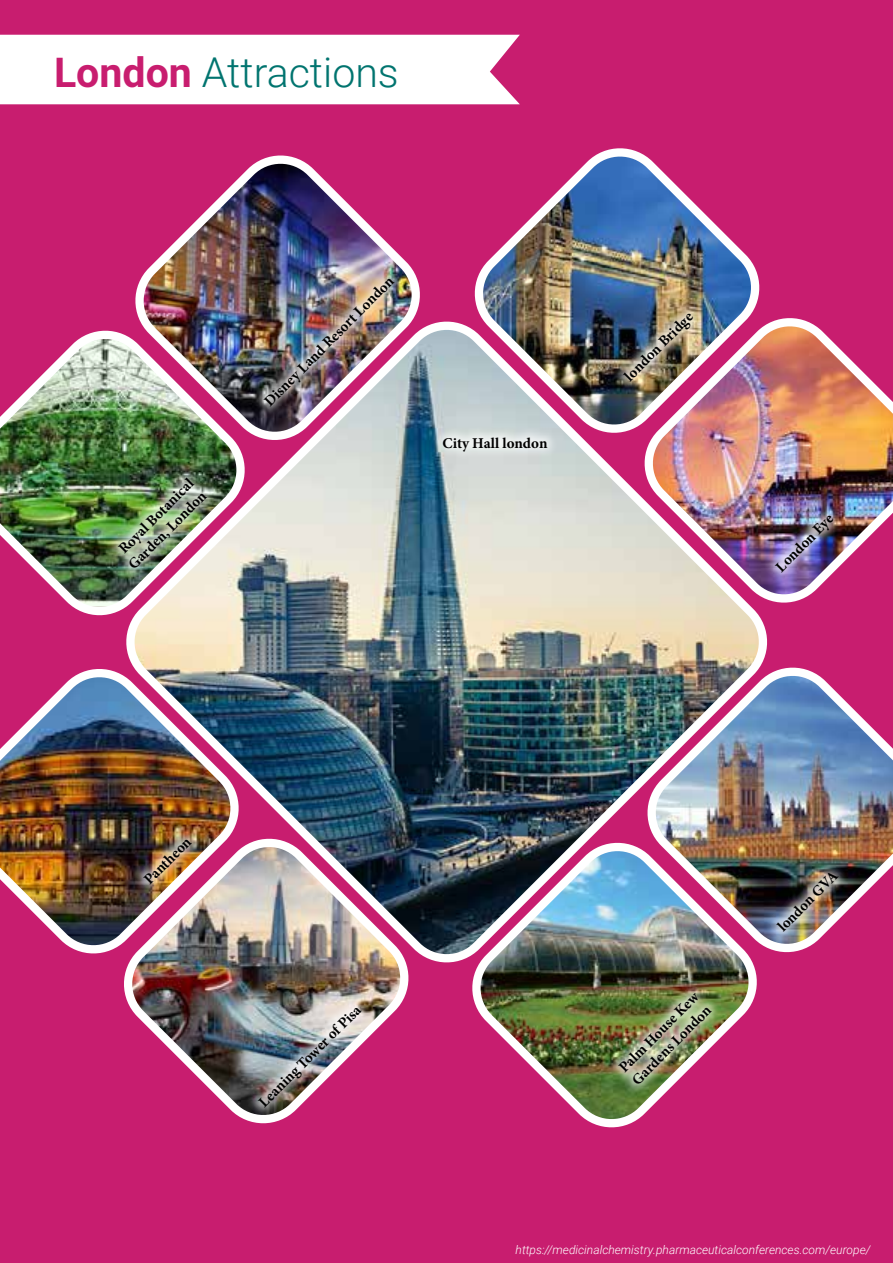
<style>
.page{position:relative;width:893px;height:1263px;background:#c81d6f}
.page>*{position:absolute;margin:0;border:0;box-sizing:border-box;transform-origin:0 0}
.t1{font:300 41.1px "Roboto";color:#01746f}
.t2{font:700 15px/18px "Minion Pro";color:#000}
.t3{font:italic 300 12px "Roboto";color:#fff}
.s1{font-weight:700;color:#c81d6f}
</style>
<div class="page">
<div style="left:0;top:35px;width:520px;height:69px;background:#fff"></div>
<img style="left:126px;top:321px;width:642px;height:642px">
<img style="left:0;top:321px;width:256px;height:306px">
<img style="left:472px;top:831px;width:285px;height:297px">
<img style="left:475px;top:148px;width:285px;height:296px">
<img style="left:0;top:657px;width:250px;height:297px">
<img style="left:135px;top:155px;width:297px;height:297px">
<img style="left:647px;top:656px;width:246px;height:308px">
<img style="left:645px;top:306px;width:248px;height:308px">
<img style="left:124px;top:827px;width:296px;height:291px">
<img style="left:248px;top:259px;width:164px;height:164px">
<div style="left:432px;top:427px;width:126px;height:34px;background:#fff;opacity:.75"></div>
<img style="left:99px;top:461px;width:125px;height:125px">
<img style="left:602px;top:975px;width:126px;height:125px">
<img style="left:761px;top:854px;width:92px;height:93px">
<img style="left:127px;top:820px;width:80px;height:80px">
<img style="left:242px;top:988px;width:137px;height:136px">
<img style="left:608px;top:295px;width:103px;height:103px">
<img style="left:759px;top:497px;width:92px;height:92px">
<h1 class="t1" style="left:54px;top:44px;width:346px"><span class="s1">London</span> Attractions</h1>
<p class="t2" style="left:112px;top:548px;width:105px;rotate:-45deg">Royal Botanical<br>Garden, London</p>
<p class="t2" style="left:260px;top:397px;width:178px;rotate:-45deg">Disney Land Resort London</p>
<p class="t2" style="left:442px;top:434px;width:107px">City Hall london</p>
<p class="t2" style="left:620px;top:372px;width:92px;rotate:-45deg">london Bridge</p>
<p class="t2" style="left:772px;top:563px;width:76px;rotate:-45deg">London Eye</p>
<p class="t2" style="left:140px;top:875px;width:62px;rotate:-45deg">Pantheon</p>
<p class="t2" style="left:255px;top:1098px;width:140px;rotate:-45deg">Leaning Tower of Pisa</p>
<p class="t2" style="left:615px;top:1063px;width:108px;rotate:-45deg">Palm House Kew<br>Gardens London</p>
<p class="t2" style="left:773px;top:922px;width:80px;rotate:-45deg">london GVA</p>
<p class="t3" style="left:516px;top:1241px;width:356px">https://medicinalchemistry.pharmaceuticalconferences.com/europe/</p>
</div>
